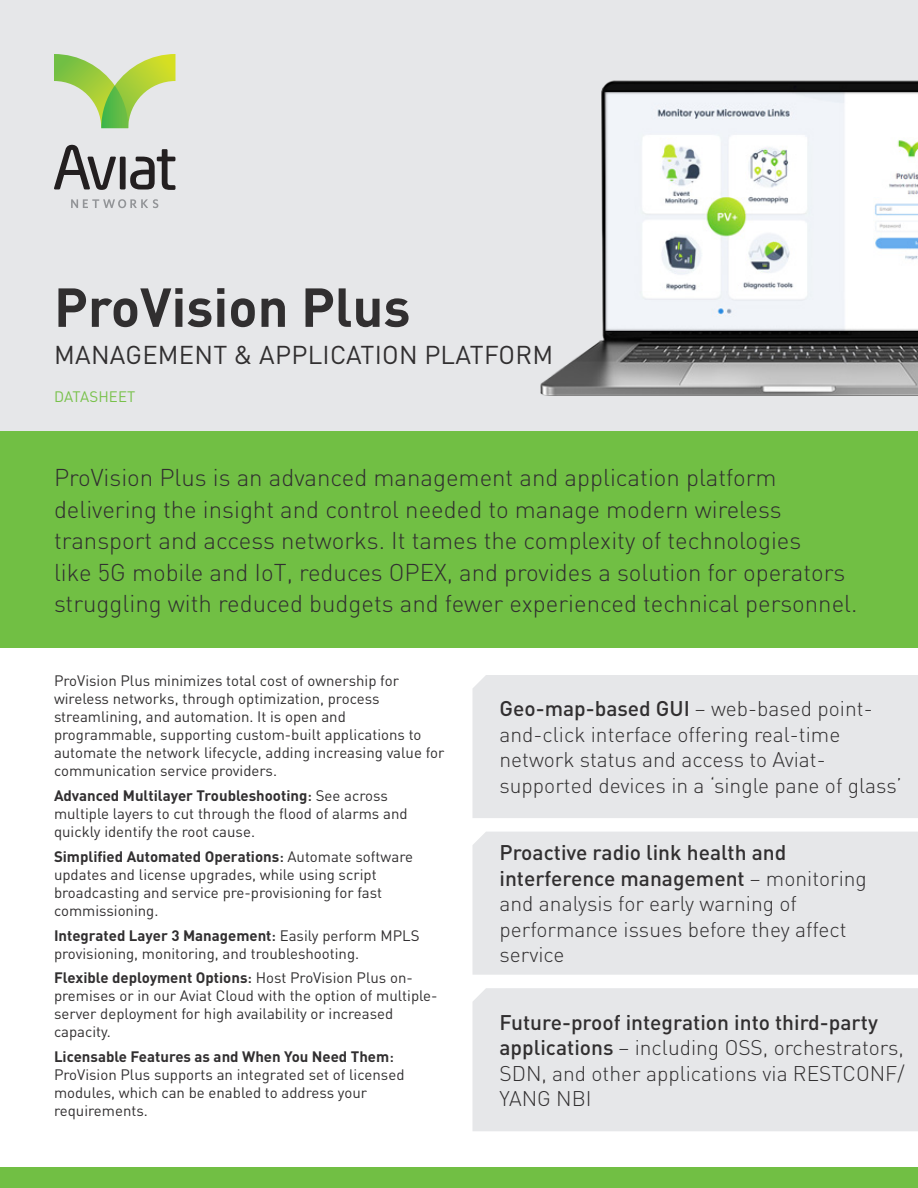
<style>
.page{position:relative;width:918px;height:1188px;background:#fff}
.page>*{position:absolute;margin:0;border:0;box-sizing:border-box;transform-origin:0 0}
.t1{font:700 54px "DINOT";color:#312f30}
.t2{font:25.5px "DINOT";letter-spacing:.01em;color:#312f30}
.Product_intro{font:300 24px/31.5px "DINOT";color:#312f30}
.key_features{font:300 21px/25.5px "DINOT";color:#312f30}
.t3{font:15px/18px "DINOT";color:#312f30}
.t4{font:15px "DINOT";color:#78c14a}
.s1{font-weight:700}
.s2{font-weight:500}
</style>
<div class="page">
<div style="left:0;top:0;width:918px;height:648px;background:#71bf44"></div>
<div style="left:0;top:0;width:918px;height:431px;background:#e6e7e9"></div>
<div style="left:0;top:1167px;width:918px;height:21px;background:#71bf44"></div>
<div style="left:472px;top:988px;width:446px;height:143px;background:#e6e7e9"></div>
<div style="left:472px;top:832px;width:446px;height:143px;background:#e6e7e9"></div>
<div style="left:472px;top:675px;width:446px;height:143px;background:#e6e7e9"></div>
<img style="left:540px;top:80px;width:378px;height:316px">
<svg style="left:71px;top:199px;width:87px;height:9px"></svg>
<svg style="left:54px;top:145px;width:62px;height:45px"></svg>
<div style="left:120px;top:157px;width:6px;height:32px;background:#231f20"></div>
<svg style="left:130px;top:149px;width:46px;height:41px"></svg>
<svg style="left:54px;top:54px;width:122px;height:74px"></svg>
<h1 class="t1" style="left:54px;top:271px;width:358px">ProVision Plus</h1>
<h2 class="t2" style="left:54px;top:338px;width:495px">Managem ent &amp; Application Platform</h2>
<p class="t4" style="left:54px;top:387px;width:65px">DATASHEET</p>
<p class="Product_intro" style="left:54px;top:461px;width:805px">ProVision Plus is an advanced management and application platform delivering the insight and control needed to manage modern wireless transport and access networks. It tames the complexity of technologies<br>like 5G mobile and IoT, reduces OPEX, and provides a solution for operators struggling with reduced budgets and fewer experienced technical personnel.</p>
<p class="t3" style="left:54px;top:671px;width:392px">ProVision Plus minimizes total cost of ownership for wireless networks, through optimization, process streamlining, and automation. It is open and programmable, supporting custom-built applications to automate the network lifecycle, adding increasing value for communication service providers.</p>
<p class="t3" style="left:54px;top:786px;width:355px"><span class="s1">Advanced Multilayer Troubleshooting</span><span class="s2">:</span> See across multiple layers to cut through the flood of alarms and quickly identify the root cause.</p>
<p class="t3" style="left:54px;top:847px;width:361px"><span class="s1">Simplified Automated Operations</span><span class="s2">:</span> Automate software updates and license upgrades, while using script broadcasting and service pre-provisioning for fast commissioning.</p>
<p class="t3" style="left:54px;top:926px;width:367px"><span class="s1">Integrated Layer 3 Management</span><span class="s2">:</span> Easily perform MPLS provisioning, monitoring, and troubleshooting.</p>
<p class="t3" style="left:54px;top:968px;width:385px"><span class="s1">Flexible deployment Options</span><span class="s2">:</span> Host ProVision Plus on&shy;premises or in our Aviat Cloud with the option of multiple&shy;server deployment for high availability or increased capacity.</p>
<p class="t3" style="left:54px;top:1047px;width:352px"><span class="s1">Licensable Features as and When You Need Them</span><span class="s2">:<br></span>ProVision Plus supports an integrated set of licensed modules, which can be enabled to address your requirements.</p>
<p class="key_features" style="left:500px;top:695px;width:404px"><span class="s2">Geo-map-based GUI</span> – web-based point&shy;and-click interface offering real-time network status and access to Aviat&shy;supported devices in a ‘single pane of glass’</p>
<p class="key_features" style="left:500px;top:839px;width:369px"><span class="s2">Proactive radio link health and interference management</span> – monitoring and analysis for early warning of performance issues before they affect service</p>
<p class="key_features" style="left:500px;top:1008px;width:406px"><span class="s2">Future-proof integration into third-party applications</span> – including OSS, orchestrators, SDN, and other applications via RESTCONF/ YANG NBI</p>
</div>
